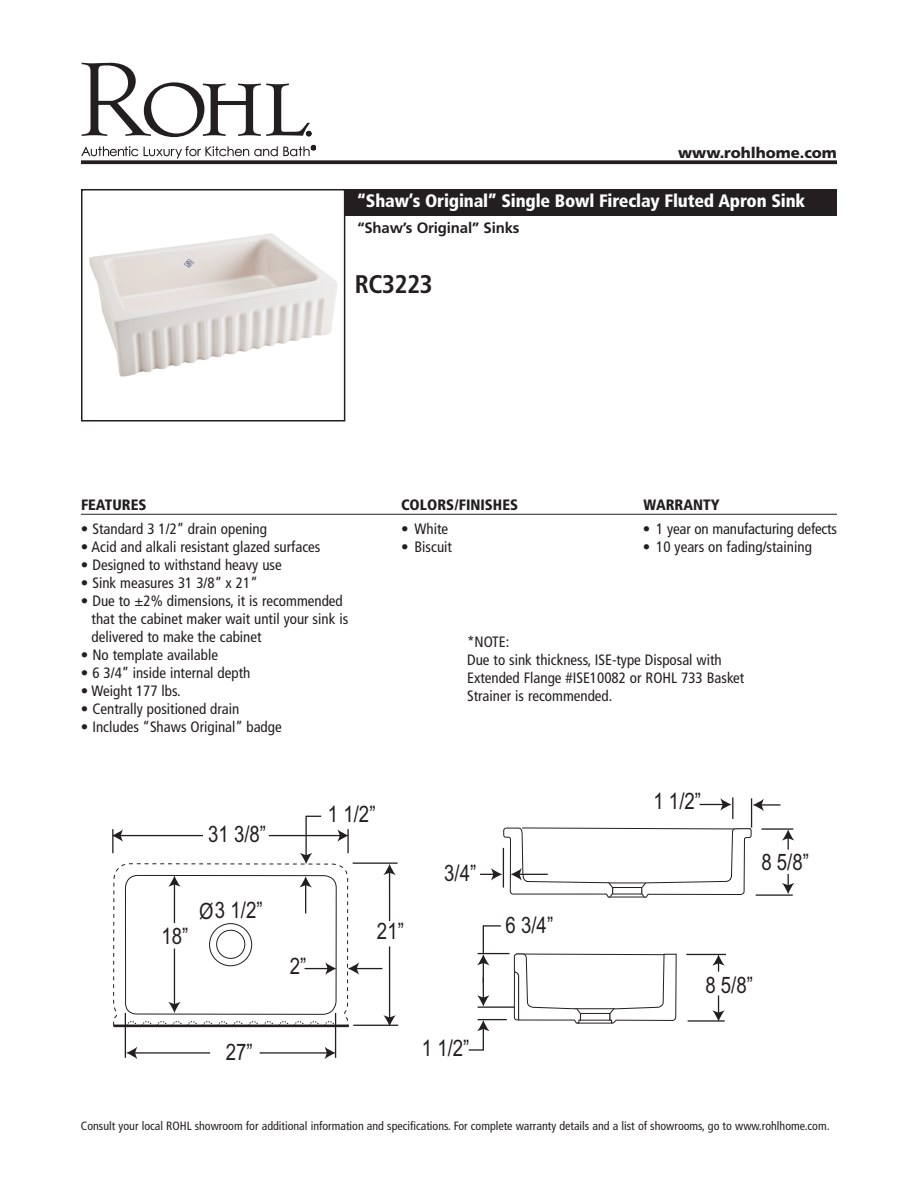
<style>
.page{position:relative;width:918px;height:1188px;background:#fff}
.page>*{position:absolute;margin:0;border:0;box-sizing:border-box;transform-origin:0 0}
.t1{font:700 condensed 25.5px "Frutiger";letter-spacing:-.025em;color:#231f20}
.t2{font:22.8px "Arial Narrow";color:#231f20}
.t3{font:900 condensed 18px "Frutiger";letter-spacing:-.01em;color:#fff}
.t4{font:condensed 15px/18px "Frutiger";color:#231f20}
.t5{font:900 condensed 15px "Frutiger";color:#231f20}
.t6{font:700 15px "Frutiger";letter-spacing:-.01em;color:#231f20}
.t7{font:900 15px "Frutiger";color:#231f20}
.t8{font:condensed 12px "Frutiger";color:#231f20}
.s1{font-size:22.5px}
</style>
<div class="page">
<svg style="left:82px;top:63px;width:229px;height:74px"></svg>
<svg style="left:81px;top:146px;width:57px;height:10px"></svg>
<svg style="left:144px;top:145px;width:172px;height:14px"></svg>
<img style="left:89px;top:233px;width:249px;height:144px">
<div style="left:81px;top:189px;width:264px;height:233px;border:2px solid #231f20"></div>
<hr style="left:269px;top:835px;width:72px;height:1px;background:#231f20">
<svg style="left:338px;top:829px;width:9px;height:13px"></svg>
<hr style="left:260px;top:1052px;width:68px;height:2px;background:#231f20">
<svg style="left:325px;top:1047px;width:10px;height:12px"></svg>
<hr style="left:134px;top:1052px;width:76px;height:2px;background:#231f20">
<svg style="left:126px;top:1047px;width:11px;height:12px"></svg>
<hr style="left:120px;top:835px;width:83px;height:1px;background:#231f20">
<svg style="left:114px;top:829px;width:9px;height:13px"></svg>
<hr style="left:335px;top:1013px;width:1px;height:45px;background:#231f20">
<hr style="left:125px;top:1013px;width:1px;height:45px;background:#231f20">
<hr style="left:347px;top:829px;width:2px;height:24px;background:#231f20">
<svg style="left:782px;top:829px;width:12px;height:21px"></svg>
<svg style="left:782px;top:874px;width:12px;height:20px"></svg>
<hr style="left:761px;top:804px;width:20px;height:2px;background:#231f20">
<hr style="left:761px;top:828px;width:32px;height:2px;background:#231f20">
<hr style="left:756px;top:894px;width:37px;height:2px;background:#231f20">
<hr style="left:112px;top:829px;width:2px;height:24px;background:#231f20">
<hr style="left:353px;top:862px;width:45px;height:2px;background:#231f20">
<hr style="left:353px;top:1025px;width:45px;height:1px;background:#231f20">
<svg style="left:125px;top:815px;width:212px;height:38px"></svg>
<svg style="left:113px;top:853px;width:283px;height:174px"></svg>
<svg style="left:469px;top:797px;width:295px;height:254px"></svg>
<svg style="left:81px;top:160px;width:756px;height:4px;background:#363233"></svg>
<div style="left:345px;top:189px;width:492px;height:27px;background:#231f20"></div>
<hr style="left:81px;top:514px;width:756px;height:1px;background:#231f20">
<p class="t7" style="left:678px;top:147px;width:160px">www.rohlhome.com</p>
<p class="t3" style="left:357px;top:194px;width:450px">“Shaw’s Original” Single Bowl Fireclay Fluted Apron Sink</p>
<p class="t6" style="left:357px;top:222px;width:164px">“Shaw’s Original” Sinks</p>
<h1 class="t1" style="left:355px;top:274px;width:80px">RC3223</h1>
<p class="t5" style="left:81px;top:499px;width:67px">FEATURES</p>
<p class="t5" style="left:401px;top:499px;width:119px">COLORS/FINISHES</p>
<p class="t5" style="left:643px;top:499px;width:78px">WARRANTY</p>
<p class="t4" style="left:81px;top:521px;width:188px">• Standard 3 1/2” drain opening</p>
<p class="t4" style="left:81px;top:539px;width:241px">• Acid and alkali resistant glazed surfaces</p>
<p class="t4" style="left:81px;top:557px;width:202px">• Designed to withstand heavy use</p>
<p class="t4" style="left:81px;top:575px;width:178px">• Sink measures 31 3/8” x 21”</p>
<p class="t4" style="left:92px;top:593px;width:258px;text-indent:-11px">• Due to ±2% dimensions, it is recommended that the cabinet maker wait until your sink is delivered to make the cabinet</p>
<p class="t4" style="left:81px;top:647px;width:139px">• No template available</p>
<p class="t4" style="left:81px;top:665px;width:171px">• 6 3/4” inside internal depth</p>
<p class="t4" style="left:81px;top:683px;width:101px">• Weight 177 lbs.</p>
<p class="t4" style="left:81px;top:701px;width:160px">• Centrally positioned drain</p>
<p class="t4" style="left:81px;top:719px;width:202px">• Includes “Shaws Original” badge</p>
<h2 class="t2" style="left:208px;top:821px;width:60px">31 3/8”</h2>
<h2 class="t2" style="left:328px;top:800px;width:49px">1 1/2”</h2>
<p class="t4" style="left:401px;top:521px;width:49px">• White</p>
<p class="t4" style="left:401px;top:539px;width:52px">• Biscuit</p>
<p class="t4" style="left:643px;top:521px;width:196px">• 1 year on manufacturing defects</p>
<p class="t4" style="left:643px;top:539px;width:171px">• 10 years on fading/staining</p>
<p class="t4" style="left:467px;top:634px;width:279px">*NOTE:<br>Due to sink thickness, ISE-type Disposal with<br>Extended Flange #ISE10082 or ROHL 733 Basket<br>Strainer is recommended.</p>
<h2 class="t2" style="left:653px;top:788px;width:49px">1 1/2”</h2>
<h2 class="t2" style="left:444px;top:860px;width:34px">3/4”</h2>
<h2 class="t2" style="left:761px;top:849px;width:49px">8 5/8”</h2>
<h2 class="t2" style="left:199px;top:897px;width:65px"><span class="s1">Ø</span>3 1/2”</h2>
<h2 class="t2" style="left:161px;top:923px;width:28px">18”</h2>
<h2 class="t2" style="left:377px;top:918px;width:28px">21”</h2>
<h2 class="t2" style="left:290px;top:953px;width:18px">2”</h2>
<h2 class="t2" style="left:226px;top:1039px;width:28px">27”</h2>
<h2 class="t2" style="left:422px;top:1035px;width:49px">1 1/2”</h2>
<h2 class="t2" style="left:506px;top:912px;width:49px">6 3/4”</h2>
<h2 class="t2" style="left:705px;top:971px;width:49px">8 5/8”</h2>
<p class="t8" style="left:81px;top:1120px;width:750px">Consult your local ROHL showroom for additional information and specifications. For complete warranty details and a list of showrooms, go to www.rohlhome.com.</p>
</div>
